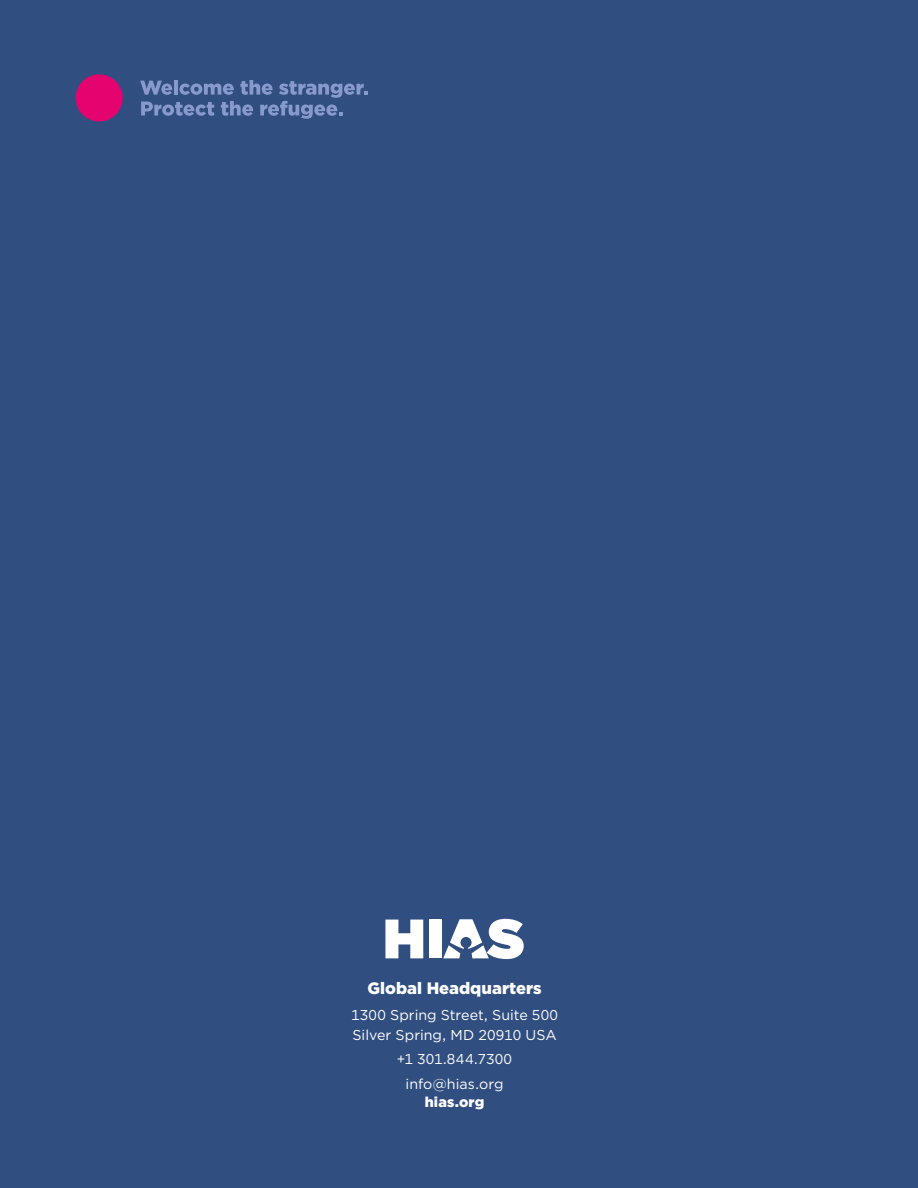
<style>
.page{position:relative;width:918px;height:1188px;background:#314e81}
.page>*{position:absolute;margin:0;border:0;box-sizing:border-box;transform-origin:0 0}
.t1{font:900 16.5px "Gotham";color:#fff}
.Contact_Info{font:14.25px "Gotham";letter-spacing:.005em;color:#fff}
.Contact_Info-2{font:900 14.25px "Gotham";letter-spacing:.01em;color:#fff}
</style>
<div class="page">
<svg style="left:385px;top:920px;width:38px;height:38px"></svg>
<div style="left:429px;top:920px;width:13px;height:38px;background:#fff"></div>
<svg style="left:443px;top:919px;width:81px;height:40px"></svg>
<div style="left:76px;top:74px;width:47px;height:47px;background:#e4036f;border-radius:50%"></div>
<svg style="left:140px;top:80px;width:228px;height:39px"></svg>
<p class="t1" style="left:367px;top:977px;width:176px">Global Headquarters</p>
<p class="Contact_Info" style="left:351px;top:1006px;width:209px">1300 Spring Street, Suite 500</p>
<p class="Contact_Info" style="left:352px;top:1025px;width:206px">Silver Spring, MD 20910 USA</p>
<p class="Contact_Info" style="left:397px;top:1050px;width:117px">+1 301.844.7300</p>
<p class="Contact_Info" style="left:406px;top:1075px;width:100px">info@hias.org</p>
<p class="Contact_Info-2" style="left:425px;top:1092px;width:61px">hias.org</p>
</div>
